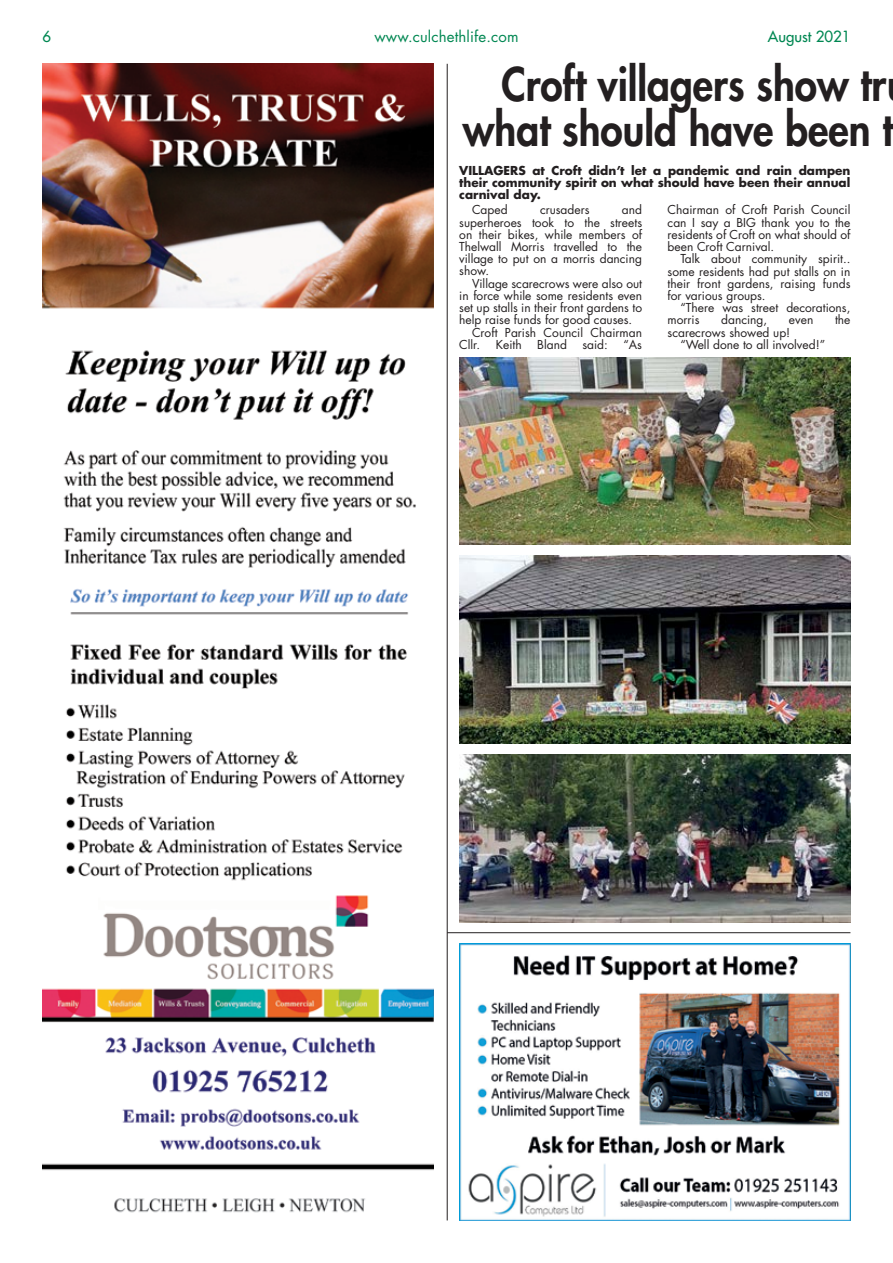
<style>
.page{position:relative;width:893px;height:1263px;background:#fff}
.page>*{position:absolute;margin:0;border:0;box-sizing:border-box;transform-origin:0 0}
.t1{font:800 45px/45px "Futura Std";color:#231f20;text-align:right;scale:.9 1}
.t2{font:15px "Futura Std";letter-spacing:.01em;color:#008752}
.t3{font:500 15px "Futura Std";color:#008752}
.t4{font:12px/12.1px "Futura Std";color:#231f20;text-align:justify}
.t5{font:700 12px/12px "Futura Std";color:#231f20;text-align:justify}
</style>
<div class="page">
<img style="left:42px;top:64px;width:392px;height:1149px">
<hr style="left:447px;top:64px;width:1px;height:1156px;background:#231f20">
<img style="left:459px;top:944px;width:392px;height:276px">
<hr style="left:447px;top:932px;width:403px;height:1px;background:#231f20">
<img style="left:459px;top:358px;width:392px;height:187px">
<img style="left:459px;top:556px;width:392px;height:187px">
<img style="left:459px;top:754px;width:391px;height:169px">
<p class="t3" style="left:43px;top:27px;width:10px">6</p>
<p class="t2" style="left:374px;top:27px;width:146px">www.culchethlife.com</p>
<p class="t3" style="left:768px;top:27px;width:84px">August 2021</p>
<h1 class="t1" style="left:463px;top:62px;width:480px">Croft villagers show tr what should have been t</h1>
<p class="t5" style="left:459px;top:165px;width:393px">VILLAGERS at Croft didn’t let a pandemic and rain dampen their community spirit on what should have been their annual carnival day.</p>
<p class="t4" style="left:472px;top:204px;width:37px">Caped</p>
<p class="t4" style="left:540px;top:204px;width:51px">crusaders</p>
<p class="t4" style="left:668px;top:204px;width:184px">Chairman of Croft Parish Council can I say a BIG thank you to the residents of Croft on what should of been Croft Carnival.</p>
<p class="t4" style="left:668px;top:253px;width:184px;text-indent:13px">Talk about community spirit.. some residents had put stalls on in their front gardens, raising funds for various groups.</p>
<p class="t4" style="left:668px;top:302px;width:184px;text-indent:13px">“There was street decorations, morris</p>
<p class="t4" style="left:459px;top:204px;width:184px;text-indent:163px">and superheroes took to the streets on their bikes, while members of Thelwall Morris travelled to the village to put on a morris dancing show.</p>
<p class="t4" style="left:472px;top:277px;width:172px">Village scarecrows were also out</p>
<p class="t4" style="left:459px;top:290px;width:184px">in force while some residents even</p>
<p class="t4" style="left:459px;top:302px;width:184px">set up stalls in their front gardens to</p>
<p class="t4" style="left:459px;top:314px;width:174px">help raise funds for good causes.</p>
<p class="t4" style="left:472px;top:326px;width:172px">Croft Parish Council Chairman</p>
<p class="t4" style="left:459px;top:338px;width:23px">Cllr.</p>
<p class="t4" style="left:496px;top:338px;width:27px">Keith</p>
<p class="t4" style="left:537px;top:338px;width:31px">Bland</p>
<p class="t4" style="left:582px;top:338px;width:27px">said:</p>
<p class="t4" style="left:623px;top:338px;width:20px">“As</p>
<p class="t4" style="left:721px;top:314px;width:48px">dancing,</p>
<p class="t4" style="left:789px;top:314px;width:26px">even</p>
<p class="t4" style="left:835px;top:314px;width:17px">the</p>
<p class="t4" style="left:680px;top:326px;width:146px;text-indent:-13px">scarecrows showed up!<br>“Well done to all involved!”</p>
</div>
